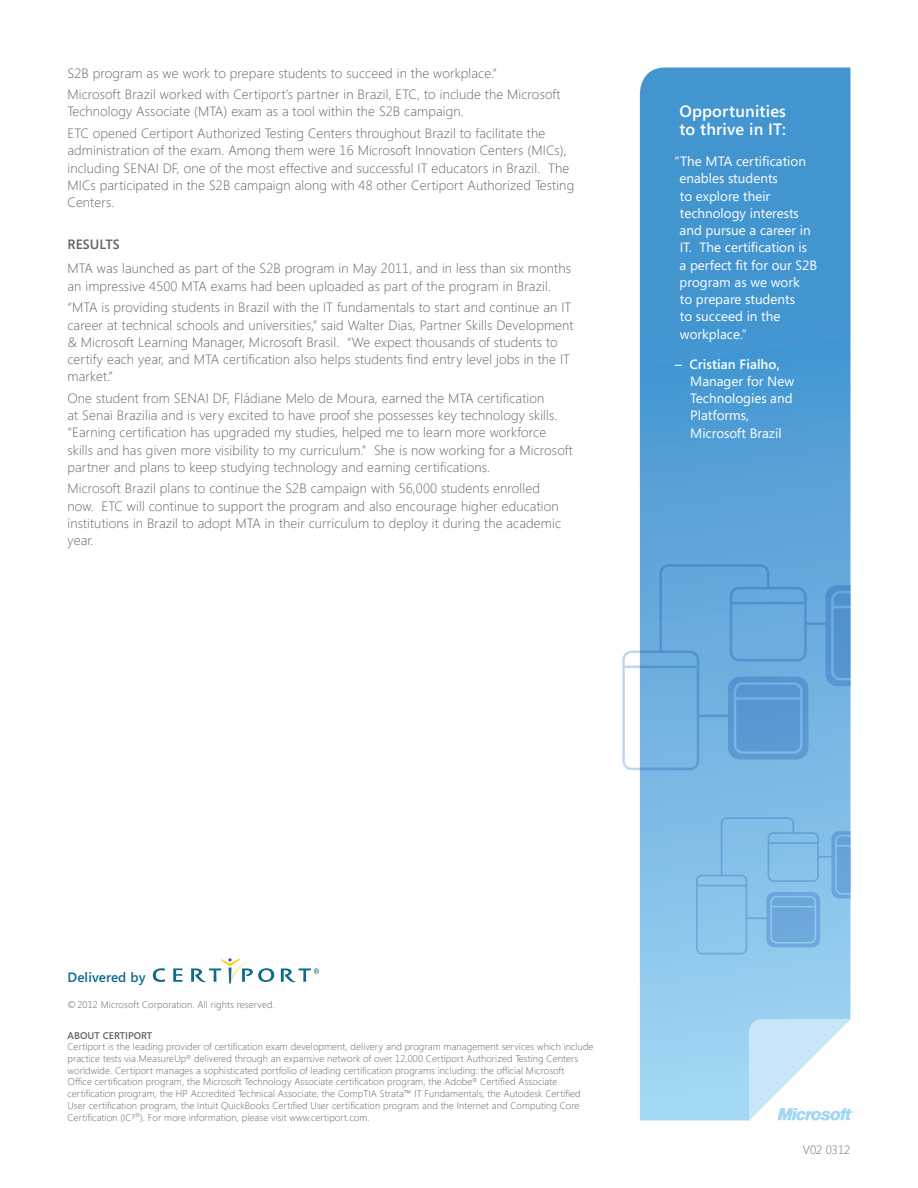
<style>
.page{position:relative;width:918px;height:1188px;background:#fff}
.page>*{position:absolute;margin:0;border:0;box-sizing:border-box;transform-origin:0 0}
.t1{font:600 16.5px/18.8px "Segoe";letter-spacing:.01em;color:#fff}
.Body{font:300 13.5px/17.2px "Segoe";letter-spacing:.01em;color:#636366}
.t2{font:13.5px/17.2px "Segoe";color:#fff}
.Body-2{font:600 13.5px "Segoe";letter-spacing:.01em;color:#0b6b8a}
.Subhead{font:600 13.5px "Segoe";letter-spacing:.01em;color:#636366}
.Version_Number{font:300 12px "Segoe";color:#6c6d70}
.Body-3{font:300 9.75px/11.7px "Segoe";letter-spacing:.01em;color:#636366}
.Subhead-2{font:600 9.75px "Segoe";letter-spacing:.01em;color:#636366}
.s1{font-weight:600}
</style>
<div class="page">
<svg style="left:622px;top:564px;width:18px;height:206px"></svg>
<svg style="left:640px;top:68px;width:210px;height:1052px;background:#63a9db"></svg>
<svg style="left:749px;top:1019px;width:105px;height:102px"></svg>
<svg style="left:153px;top:968px;width:12px;height:14px"></svg>
<svg style="left:173px;top:968px;width:9px;height:14px"></svg>
<svg style="left:191px;top:958px;width:83px;height:25px"></svg>
<svg style="left:281px;top:968px;width:38px;height:15px"></svg>
<p class="Body" style="left:68px;top:64px;width:431px">S2B program as we work to prepare students to succeed in the workplace.”</p>
<p class="Body" style="left:68px;top:85px;width:495px">Microsoft Brazil worked with Certiport’s partner in Brazil, ETC, to include the Microsoft<br>Technology Associate (MTA) exam as a tool within the S2B campaign.</p>
<p class="Body" style="left:68px;top:124px;width:508px">ETC opened Certiport Authorized Testing Centers throughout Brazil to facilitate the administration of the exam. Among them were 16 Microsoft Innovation Centers (MICs), including SENAI DF, one of the most effective and successful IT educators in Brazil. The MICs participated in the S2B campaign along with 48 other Certiport Authorized Testing Centers.</p>
<p class="Subhead" style="left:68px;top:235px;width:54px">RESULTS</p>
<p class="Body" style="left:68px;top:260px;width:505px">MTA was launched as part of the S2B program in May 2011, and in less than six months an impressive 4500 MTA exams had been uploaded as part of the program in Brazil.</p>
<p class="Body" style="left:68px;top:299px;width:508px">“MTA is providing students in Brazil with the IT fundamentals to start and continue an IT career at technical schools and universities,” said Walter Dias, Partner Skills Development &amp; Microsoft Learning Manager, Microsoft Brasil. “We expect thousands of students to certify each year, and MTA certification also helps students find entry level jobs in the IT market.”</p>
<p class="Body" style="left:68px;top:389px;width:507px">One student from SENAI DF, Fládiane Melo de Moura, earned the MTA certification<br>at Senai Brazilia and is very excited to have proof she possesses key technology skills. “Earning certification has upgraded my studies, helped me to learn more workforce skills and has given more visibility to my curriculum.” She is now working for a Microsoft partner and plans to keep studying technology and earning certifications.</p>
<p class="Body" style="left:68px;top:480px;width:495px">Microsoft Brazil plans to continue the S2B campaign with 56,000 students enrolled now. ETC will continue to support the program and also encourage higher education institutions in Brazil to adopt MTA in their curriculum to deploy it during the academic year.</p>
<p class="t1" style="left:679px;top:101px;width:108px">Opportunities to thrive in IT:</p>
<p class="t2" style="left:680px;top:152px;width:139px;text-indent:-5px">“The MTA certification enables students<br>to explore their technology interests and pursue a career in<br>IT. The certification is<br>a perfect fit for our S2B program as we work<br>to prepare students<br>to succeed in the workplace.”</p>
<p class="t2" style="left:690px;top:355px;width:105px;text-indent:-15px"><span class="s1">– Cristian Fialho,<br></span>Manager for New<br>Technologies and<br>Platforms,<br>Microsoft Brazil</p>
<p class="Body-2" style="left:68px;top:968px;width:80px">Delivered by</p>
<p class="Body-3" style="left:68px;top:998px;width:209px">©2012 Microsoft Corporation. All rights reserved.</p>
<p class="Subhead-2" style="left:68px;top:1028px;width:86px">ABOUT CERTIPORT</p>
<p class="Body-3" style="left:68px;top:1041px;width:528px">Certiport is the leading provider of certification exam development, delivery and program management services which include practice tests via MeasureUp<sup>®</sup> delivered through an expansive network of over 12,000 Certiport Authorized Testing Centers worldwide. Certiport manages a sophisticated portfolio of leading certification programs including: the official Microsoft<br>Office certification program, the Microsoft Technology Associate certification program, the Adobe<sup>®</sup> Certified Associate certification program, the HP Accredited Technical Associate, the CompTIA Strata™ IT Fundamentals, the Autodesk Certified User certification program, the Intuit QuickBooks Certified User certification program and the Internet and Computing Core Certification (IC³<sup>®</sup>). For more information, please visit www.certiport.com.</p>
<p class="Version_Number" style="left:803px;top:1141px;width:49px">V02 0312</p>
</div>
